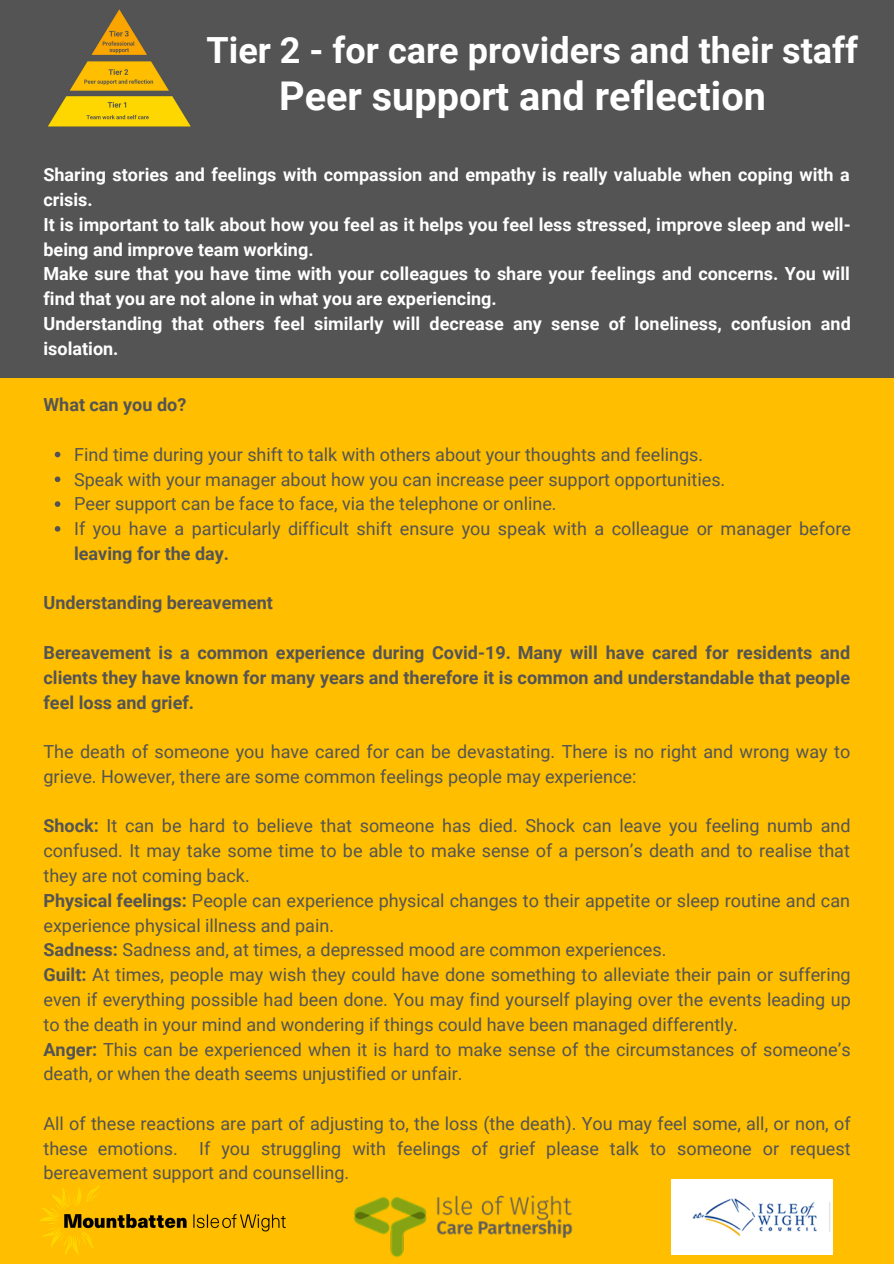
<style>
.page{position:relative;width:894px;height:1264px;background:#fff}
.page>*{position:absolute;margin:0;border:0;box-sizing:border-box;transform-origin:0 0}
.t1{font:700 39.6px "Roboto";color:#fff}
.t2{font:700 36px "Roboto";color:#fff}
.t3{font:18px/24.8px "Roboto";color:#545454}
.t4{font:700 18px/24.8px "Roboto";color:#fff}
.t5{font:700 18px/24.8px "Roboto";color:#545454;text-align:justify}
.s1{font-weight:700}
</style>
<div class="page">
<div style="left:0;top:0;width:893px;height:1263px;background:#ffbe00"></div>
<div style="left:0;top:0;width:893px;height:378px;background:#545454"></div>
<img style="left:48px;top:9px;width:143px;height:118px">
<img style="left:39px;top:1185px;width:246px;height:69px">
<img style="left:353px;top:1195px;width:220px;height:62px">
<img style="left:671px;top:1179px;width:161px;height:74px">
<svg style="left:55px;top:451px;width:5px;height:6px"></svg>
<svg style="left:55px;top:476px;width:5px;height:6px"></svg>
<svg style="left:55px;top:501px;width:5px;height:6px"></svg>
<svg style="left:55px;top:526px;width:5px;height:5px"></svg>
<h2 class="t2" style="left:206px;top:30px;width:653px">Tier 2 - for care providers and their staff</h2>
<h1 class="t1" style="left:279px;top:74px;width:488px">Peer support and reflection</h1>
<p class="t4" style="left:43px;top:163px;width:808px">Sharing stories and feelings with compassion and empathy is really valuable when coping with a crisis.<br>It is important to talk about how you feel as it helps you feel less stressed, improve sleep and well&shy;being and improve team working.<br>Make sure that you have time with your colleagues to share your feelings and concerns. You will find that you are not alone in what you are experiencing.<br>Understanding that others feel similarly will decrease any sense of loneliness, confusion and isolation.</p>
<p class="t5" style="left:43px;top:392px;width:144px">What can you do?</p>
<p class="t3" style="left:74px;top:442px;width:778px">Find time during your shift to talk with others about your thoughts and feelings.<br>Speak with your manager about how you can increase peer support opportunities.<br>Peer support can be face to face, via the telephone or online.<br>If you have a particularly difficult shift ensure you speak with a colleague or manager before</p>
<p class="t5" style="left:74px;top:541px;width:156px">leaving for the day.</p>
<p class="t5" style="left:43px;top:591px;width:231px">Understanding bereavement</p>
<p class="t5" style="left:43px;top:640px;width:808px">Bereavement is a common experience during Covid-19. Many will have cared for residents and clients they have known for many years and therefore it is common and understandable that people feel loss and grief.</p>
<p class="t3" style="left:43px;top:739px;width:808px">The death of someone you have cared for can be devastating. There is no right and wrong way to grieve. However, there are some common feelings people may experience:</p>
<p class="t3" style="left:43px;top:814px;width:808px"><span class="s1">Shock:</span> It can be hard to believe that someone has died. Shock can leave you feeling numb and confused. It may take some time to be able to make sense of a person’s death and to realise that they are not coming back.<br><span class="s1">Physical feelings:</span> People can experience physical changes to their appetite or sleep routine and can experience physical illness and pain.<br><span class="s1">Sadness:</span> Sadness and, at times, a depressed mood are common experiences.<br><span class="s1">Guilt:</span> At times, people may wish they could have done something to alleviate their pain or suffering even if everything possible had been done. You may find yourself playing over the events leading up to the death in your mind and wondering if things could have been managed differently.<br><span class="s1">Anger:</span> This can be experienced when it is hard to make sense of the circumstances of someone’s death, or when the death seems unjustified or unfair.</p>
<p class="t3" style="left:43px;top:1111px;width:808px;text-align:justify">All of these reactions are part of adjusting to, the loss (the death). You may feel some, all, or non, of these emotions. If you struggling with feelings of grief please talk to someone or request bereavement support and counselling.</p>
</div>
